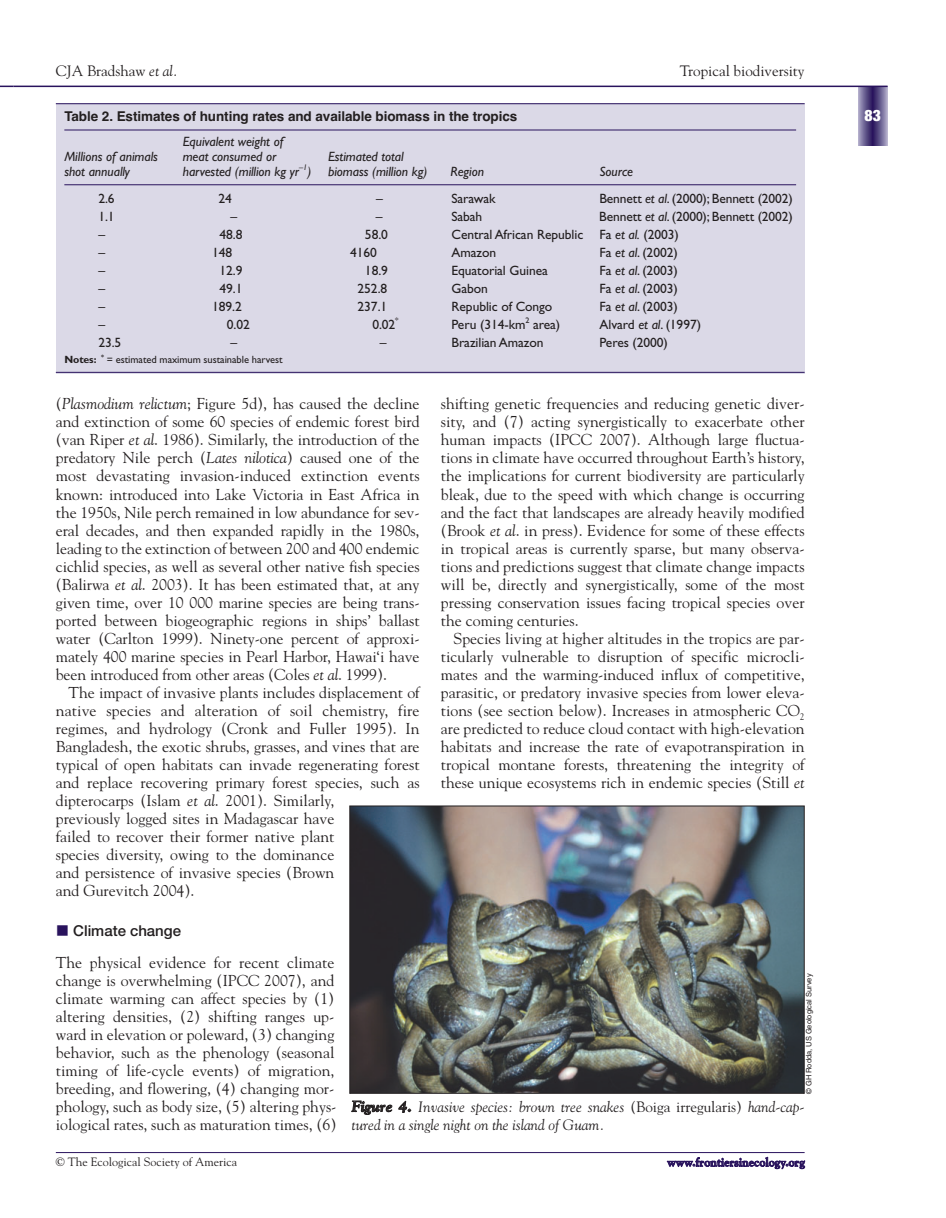
<style>
.page{position:relative;width:946px;height:1218px;background:#fff}
.page>*{position:absolute;margin:0;border:0;box-sizing:border-box;transform-origin:0 0}
.t1{font:15.75px/18px "Goudy";color:#231f20;text-align:justify}
.t2{font:900 condensed 15.75px "Helvetica Neue";color:#fff}
.t3{font:italic 15px/18px "Goudy";color:#231f20}
.t4{font:15px "Goudy";color:#231f20}
.t5{font:500 15px "Helvetica Neue";color:#231f20}
.t6{font:13.5px "Gill Sans";letter-spacing:-.005em;color:#231f20}
.t7{font:italic 13.5px "Gill Sans";letter-spacing:-.005em;color:#231f20}
.t8{font:700 13.5px "Helvetica";letter-spacing:-.005em;color:#231f20}
.t9{font:12px "Goudy";color:#231f20}
.t10{font:700 12px "Goudy";color:#29135d}
.t11{font:10.5px "Gill Sans";letter-spacing:-.005em;color:#231f20}
.t12{font:7.5px "Helvetica";color:#231f20}
.s1{font-style:italic}
.s2{font-weight:700}
.s3{font-style:normal}
</style>
<div class="page">
<svg style="left:0;top:86px;width:13px;height:1px"></svg>
<div style="left:858px;top:86px;width:29px;height:60px;background:#ada8c6"></div>
<div style="left:859px;top:86px;width:27px;height:60px;background:#a099bc"></div>
<div style="left:860px;top:86px;width:25px;height:60px;background:#938bb2"></div>
<div style="left:860px;top:86px;width:24px;height:60px;background:#958fb4"></div>
<div style="left:861px;top:86px;width:23px;height:60px;background:#877fa9"></div>
<div style="left:862px;top:86px;width:21px;height:60px;background:#7c74a1"></div>
<div style="left:863px;top:86px;width:19px;height:60px;background:#716998"></div>
<div style="left:864px;top:86px;width:17px;height:60px;background:#675d8f"></div>
<div style="left:865px;top:86px;width:15px;height:60px;background:#5d5488"></div>
<div style="left:866px;top:86px;width:13px;height:60px;background:#554a80"></div>
<div style="left:867px;top:86px;width:11px;height:60px;background:#4d3f79"></div>
<div style="left:868px;top:86px;width:9px;height:60px;background:#453672"></div>
<div style="left:869px;top:86px;width:7px;height:60px;background:#3d2d6c"></div>
<div style="left:870px;top:86px;width:5px;height:60px;background:#2d1860"></div>
<hr style="left:872px;top:86px;width:1px;height:60px;background:#29135d">
<hr style="left:13px;top:86px;width:874px;height:1px;background:#29135d">
<hr style="left:56px;top:1152px;width:748px;height:1px;background:#29135d">
<div style="left:56px;top:103px;width:748px;height:270px;background:#dbd9e7"></div>
<hr style="left:56px;top:103px;width:748px;height:1px;background:#29135d">
<hr style="left:64px;top:130px;width:732px;height:1px;background:#29135d">
<hr style="left:64px;top:184px;width:732px;height:1px;background:#29135d">
<hr style="left:56px;top:372px;width:748px;height:1px;background:#29135d">
<img style="left:351px;top:807px;width:451px;height:284px">
<div style="left:349px;top:805px;width:455px;height:288px;border:1px solid #231f20"></div>
<p class="t4" style="left:56px;top:65px;width:124px">CJA Bradshaw <span class="s1">et al.</span></p>
<p class="t4" style="left:679px;top:65px;width:126px">Tropical biodiversity</p>
<p class="t8" style="left:64px;top:111px;width:454px">Table 2. Estimates of hunting rates and available biomass in the tropics</p>
<p class="t7" style="left:183px;top:137px;width:102px">Equivalent weight of</p>
<p class="t7" style="left:64px;top:152px;width:95px">Millions of animals</p>
<p class="t7" style="left:183px;top:152px;width:95px">meat consumed or</p>
<p class="t7" style="left:328px;top:152px;width:77px">Estimated total</p>
<p class="t7" style="left:64px;top:167px;width:67px">shot annually</p>
<p class="t7" style="left:183px;top:167px;width:246px">harvested (million kg yr<sup>–1</sup>) biomass (million kg)</p>
<p class="t7" style="left:450px;top:167px;width:35px">Region</p>
<p class="t7" style="left:599px;top:167px;width:35px">Source</p>
<p class="t6" style="left:98px;top:194px;width:18px">2.6</p>
<p class="t6" style="left:218px;top:194px;width:15px">24</p>
<p class="t6" style="left:376px;top:194px;width:8px">–</p>
<p class="t6" style="left:451px;top:194px;width:46px">Sarawak</p>
<p class="t6" style="left:599px;top:194px;width:195px">Bennett <span class="s1">et al</span>. (2000); Bennett (2002)</p>
<p class="t6" style="left:98px;top:212px;width:18px">1.1</p>
<p class="t6" style="left:230px;top:212px;width:8px">–</p>
<p class="t6" style="left:376px;top:212px;width:8px">–</p>
<p class="t6" style="left:451px;top:212px;width:32px">Sabah</p>
<p class="t6" style="left:599px;top:212px;width:195px">Bennett <span class="s1">et al</span>. (2000); Bennett (2002)</p>
<p class="t6" style="left:98px;top:230px;width:8px">–</p>
<p class="t6" style="left:219px;top:230px;width:24px">48.8</p>
<p class="t6" style="left:365px;top:230px;width:24px">58.0</p>
<p class="t6" style="left:451px;top:230px;width:229px">Central African Republic Fa <span class="s1">et al.</span> (2003)</p>
<p class="t6" style="left:98px;top:248px;width:8px">–</p>
<p class="t6" style="left:212px;top:248px;width:22px">148</p>
<p class="t6" style="left:350px;top:248px;width:28px">4160</p>
<p class="t6" style="left:451px;top:248px;width:46px">Amazon</p>
<p class="t6" style="left:599px;top:248px;width:80px">Fa <span class="s1">et al</span>. (2002)</p>
<p class="t6" style="left:98px;top:266px;width:8px">–</p>
<p class="t6" style="left:219px;top:266px;width:24px">12.9</p>
<p class="t6" style="left:365px;top:266px;width:24px">18.9</p>
<p class="t6" style="left:451px;top:266px;width:98px">Equatorial Guinea</p>
<p class="t6" style="left:599px;top:266px;width:80px">Fa <span class="s1">et al</span>. (2003)</p>
<p class="t6" style="left:98px;top:284px;width:8px">–</p>
<p class="t6" style="left:219px;top:284px;width:24px">49.1</p>
<p class="t6" style="left:357px;top:284px;width:31px">252.8</p>
<p class="t6" style="left:451px;top:284px;width:38px">Gabon</p>
<p class="t6" style="left:599px;top:284px;width:80px">Fa <span class="s1">et al</span>. (2003)</p>
<p class="t6" style="left:98px;top:302px;width:8px">–</p>
<p class="t6" style="left:212px;top:302px;width:31px">189.2</p>
<p class="t6" style="left:357px;top:302px;width:31px">237.1</p>
<p class="t6" style="left:451px;top:302px;width:102px">Republic of Congo</p>
<p class="t6" style="left:599px;top:302px;width:80px">Fa <span class="s1">et al</span>. (2003)</p>
<p class="t6" style="left:98px;top:320px;width:8px">–</p>
<p class="t6" style="left:227px;top:320px;width:25px">0.02</p>
<p class="t6" style="left:372px;top:320px;width:28px">0.02<sup>*</sup></p>
<p class="t6" style="left:451px;top:320px;width:110px">Peru (314-km<sup>2</sup> area)</p>
<p class="t6" style="left:599px;top:320px;width:103px">Alvard <span class="s1">et al</span>. (1997)</p>
<p class="t6" style="left:98px;top:338px;width:24px">23.5</p>
<p class="t6" style="left:231px;top:338px;width:8px">–</p>
<p class="t6" style="left:379px;top:338px;width:8px">–</p>
<p class="t6" style="left:451px;top:338px;width:94px">Brazilian Amazon</p>
<p class="t6" style="left:599px;top:338px;width:70px">Peres (2000)</p>
<p class="t11" style="left:64px;top:356px;width:220px"><span class="s2">Notes:</span> <sup>*</sup> = estimated maximum sustainable harvest</p>
<p class="t1" style="left:56px;top:396px;width:365px">(<span class="s1">Plasmodium relictum</span>; Figure 5d), has caused the decline and extinction of some 60 species of endemic forest bird (van Riper <span class="s1">et al</span>. 1986). Similarly, the introduction of the predatory Nile perch (<span class="s1">Lates nilotica</span>) caused one of the most devastating invasion-induced extinction events known: introduced into Lake Victoria in East Africa in the 1950s, Nile perch remained in low abundance for sev&shy;eral decades, and then expanded rapidly in the 1980s, leading to the extinction of between 200 and 400 endemic cichlid species, as well as several other native fish species (Balirwa <span class="s1">et al</span>. 2003). It has been estimated that, at any given time, over 10 000 marine species are being trans&shy;ported between biogeographic regions in ships’ ballast water (Carlton 1999). Ninety-one percent of approxi&shy;mately 400 marine species in Pearl Harbor, Hawai‘i have been introduced from other areas (Coles <span class="s1">et al</span>. 1999).</p>
<p class="t1" style="left:56px;top:684px;width:365px;text-align:left;text-indent:13px">The impact of invasive plants includes displacement of native species and alteration of soil chemistry, fire regimes, and hydrology (Cronk and Fuller 1995). In Bangladesh, the exotic shrubs, grasses, and vines that are typical of open habitats can invade regenerating forest and replace recovering primary forest species, such as dipterocarps (Islam <span class="s1">et al</span>. 2001). Similarly,<br>previously logged sites in Madagascar have<br>failed to recover their former native plant<br>species diversity, owing to the dominance<br>and persistence of invasive species (Brown<br>and Gurevitch 2004).</p>
<p class="t5" style="left:73px;top:925px;width:109px">Climate change</p>
<p class="t1" style="left:56px;top:954px;width:282px;text-align:left">The physical evidence for recent climate change is overwhelming (IPCC 2007), and climate warming can affect species by (1) altering densities, (2) shifting ranges up&shy;ward in elevation or poleward, (3) changing behavior, such as the phenology (seasonal timing of life-cycle events) of migration, breeding, and flowering, (4) changing mor&shy;phology, such as body size, (5) altering phys&shy;iological rates, such as maturation times, (6)</p>
<p class="t1" style="left:441px;top:396px;width:365px">shifting genetic frequencies and reducing genetic diver&shy;sity, and (7) acting synergistically to exacerbate other human impacts (IPCC 2007). Although large fluctua&shy;tions in climate have occurred throughout Earth’s history, the implications for current biodiversity are particularly bleak, due to the speed with which change is occurring and the fact that landscapes are already heavily modified (Brook <span class="s1">et al</span>. in press). Evidence for some of these effects in tropical areas is currently sparse, but many observa&shy;tions and predictions suggest that climate change impacts will be, directly and synergistically, some of the most pressing conservation issues facing tropical species over the coming centuries.</p>
<p class="t1" style="left:441px;top:630px;width:365px;text-indent:13px">Species living at higher altitudes in the tropics are par&shy;ticularly vulnerable to disruption of specific microcli&shy;mates and the warming-induced influx of competitive, parasitic, or predatory invasive species from lower eleva&shy;tions (see section below). Increases in atmospheric CO<sub>2 </sub>are predicted to reduce cloud contact with high-elevation habitats and increase the rate of evapotranspiration in tropical montane forests, threatening the integrity of these unique ecosystems rich in endemic species (Still <span class="s1">et</span></p>
<p class="t12" style="left:806px;top:1093px;width:122px;rotate:-90deg">© GH Rodda, US Geological Survey</p>
<p class="t3" style="left:351px;top:1098px;width:454px"><span class="s2">Figure 4.</span> Invasive species: brown tree snakes <span class="s3">(Boiga irregularis)</span> hand-cap&shy;tured in a single night on the island of Guam.</p>
<p class="t9" style="left:56px;top:1157px;width:183px">© The Ecological Society of America</p>
<p class="t10" style="left:667px;top:1157px;width:139px">www.frontiersinecology.org</p>
<p class="t2" style="left:864px;top:110px;width:18px">83</p>
</div>
